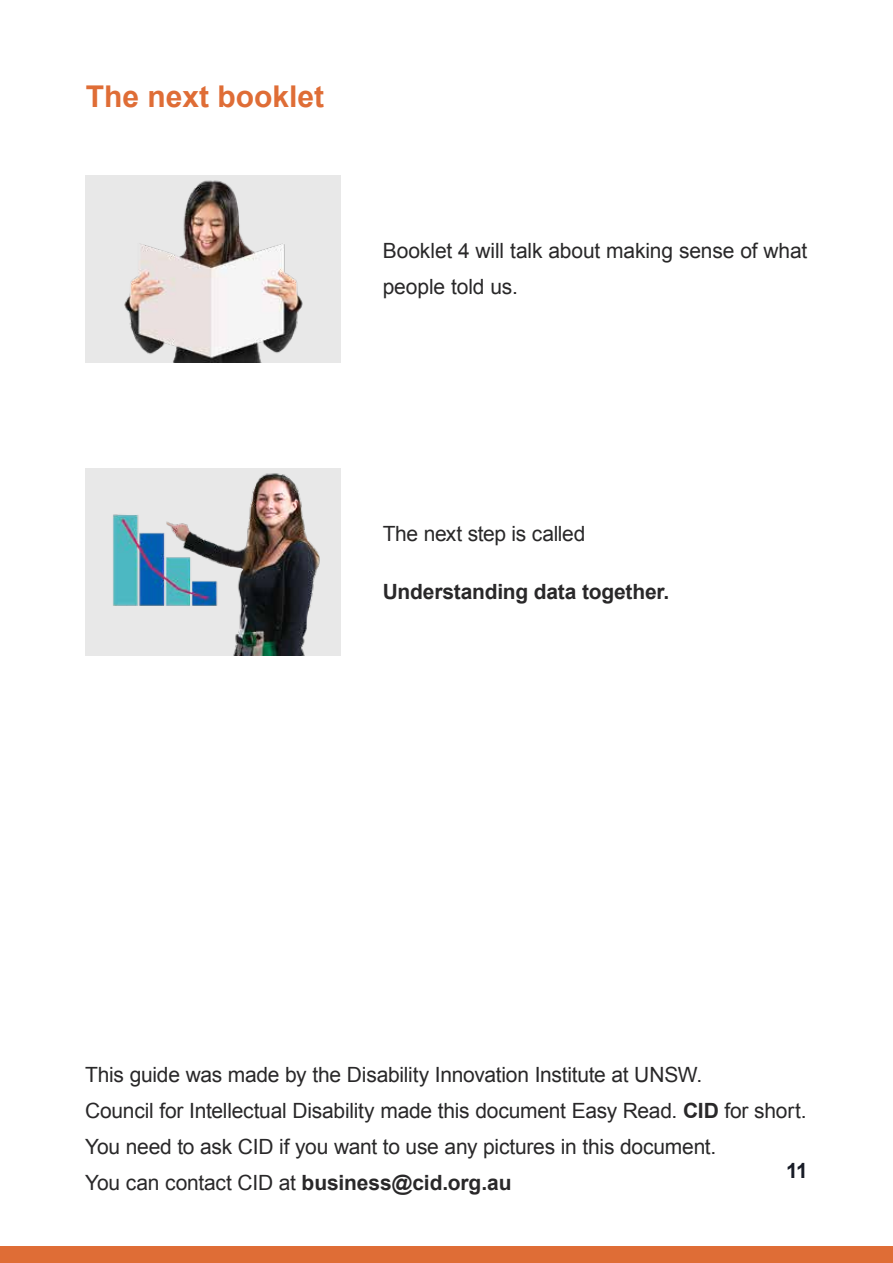
<style>
.page{position:relative;width:893px;height:1263px;background:#fff}
.page>*{position:absolute;margin:0;border:0;box-sizing:border-box;transform-origin:0 0}
.t1{font:700 30px "Arial";color:#df6d36}
.Body_USE{font:21px/36px "Arial";letter-spacing:-.01em;color:#292829}
.Body_USE-2{font:700 21px "Arial";letter-spacing:-.01em;color:#292829}
.t2{font:700 21px "Arial";color:#181c27}
.s1{font-weight:700}
</style>
<div class="page">
<div style="left:0;top:1246px;width:893px;height:17px;background:#df6d36"></div>
<div style="left:85px;top:175px;width:255px;height:187px;background:#e8e8e8"></div>
<img style="left:124px;top:180px;width:179px;height:182px">
<div style="left:85px;top:469px;width:255px;height:187px;background:#e8e8e8"></div>
<img style="left:113px;top:473px;width:207px;height:183px">
<p class="t1" style="left:86px;top:77px;width:240px">The next booklet</p>
<p class="Body_USE" style="left:383px;top:233px;width:426px">Booklet 4 will talk about making sense of what people told us.</p>
<p class="Body_USE" style="left:383px;top:515px;width:204px">The next step is called</p>
<p class="Body_USE-2" style="left:383px;top:578px;width:288px">Understanding data together.</p>
<p class="Body_USE" style="left:85px;top:1057px;width:723px">This guide was made by the Disability Innovation Institute at UNSW.<br>Council for Intellectual Disability made this document Easy Read. <span class="s1">CID</span> for short.<br>You need to ask CID if you want to use any pictures in this document.<br>You can contact CID at <span class="s1">business@cid.org.au</span></p>
<p class="t2" style="left:786px;top:1157px;width:23px">11</p>
</div>
